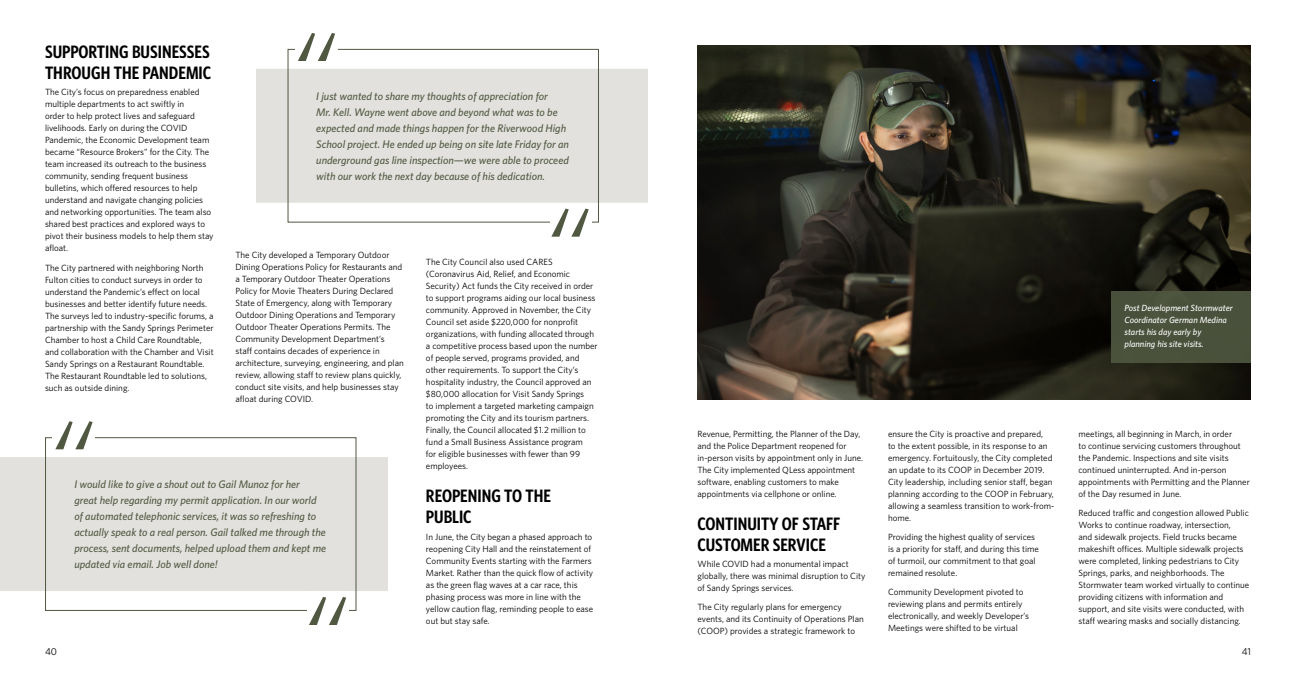
<style>
.page{position:relative;width:1296px;height:684px;background:#fff}
.page>*{position:absolute;margin:0;border:0;box-sizing:border-box;transform-origin:0 0}
.t1{font:600 18px/21px "Whitney Condensed";color:#000}
.t2{font:italic 500 11px/16px "Whitney";color:#505841}
.t3{font:10px "Whitney";color:#000}
.t4{font:9px/12px "Whitney";color:#000}
.t5{font:italic 500 9px/12px "Whitney";color:#fff}
</style>
<div class="page">
<img style="left:698px;top:45px;width:553px;height:354px">
<div style="left:0;top:457px;width:388px;height:134px;background:#e2e1dd"></div>
<div style="left:45px;top:437px;width:311px;height:174px;border:1px solid #505841"></div>
<div style="left:53px;top:420px;width:42px;height:35px;background:#fff"></div>
<svg style="left:55px;top:421px;width:38px;height:28px"></svg>
<div style="left:308px;top:591px;width:41px;height:34px;background:#fff"></div>
<svg style="left:309px;top:597px;width:37px;height:28px"></svg>
<div style="left:256px;top:69px;width:392px;height:134px;background:#e2e1dd"></div>
<div style="left:288px;top:49px;width:311px;height:174px;border:1px solid #505841"></div>
<div style="left:295px;top:31px;width:42px;height:35px;background:#fff"></div>
<svg style="left:298px;top:33px;width:37px;height:28px"></svg>
<div style="left:550px;top:203px;width:41px;height:34px;background:#fff"></div>
<svg style="left:551px;top:209px;width:38px;height:28px"></svg>
<div style="left:1111px;top:291px;width:140px;height:72px;background:#49513b"></div>
<h1 class="t1" style="left:45px;top:41px;width:168px">SUPPORTING BUSINESSES<br>THROUGH THE PANDEMIC</h1>
<p class="t4" style="left:45px;top:86px;width:170px">The City’s focus on preparedness enabled multiple departments to act swiftly in<br>order to help protect lives and safeguard livelihoods. Early on during the COVID Pandemic, the Economic Development team became “Resource Brokers” for the City. The team increased its outreach to the business community, sending frequent business bulletins, which offered resources to help understand and navigate changing policies and networking opportunities. The team also shared best practices and explored ways to pivot their business models to help them stay afloat.</p>
<p class="t4" style="left:45px;top:261px;width:170px">The City partnered with neighboring North Fulton cities to conduct surveys in order to understand the Pandemic’s effect on local businesses and better identify future needs.<br>The surveys led to industry-specific forums, a partnership with the Sandy Springs Perimeter Chamber to host a Child Care Roundtable, and collaboration with the Chamber and Visit Sandy Springs on a Restaurant Roundtable.<br>The Restaurant Roundtable led to solutions, such as outside dining.</p>
<p class="t2" style="left:316px;top:88px;width:254px">I just wanted to share my thoughts of appreciation for<br>Mr. Kell. Wayne went above and beyond what was to be expected and made things happen for the Riverwood High School project. He ended up being on site late Friday for an underground gas line inspection—we were able to proceed with our work the next day because of his dedication.</p>
<p class="t4" style="left:235px;top:249px;width:170px">The City developed a Temporary Outdoor Dining Operations Policy for Restaurants and a Temporary Outdoor Theater Operations Policy for Movie Theaters During Declared State of Emergency, along with Temporary Outdoor Dining Operations and Temporary Outdoor Theater Operations Permits. The Community Development Department’s<br>staff contains decades of experience in architecture, surveying, engineering, and plan review, allowing staff to review plans quickly, conduct site visits, and help businesses stay afloat during COVID.</p>
<p class="t4" style="left:426px;top:256px;width:173px">The City Council also used CARES (Coronavirus Aid, Relief, and Economic Security) Act funds the City received in order to support programs aiding our local business community. Approved in November, the City Council set aside $220,000 for nonprofit organizations, with funding allocated through a competitive process based upon the number of people served, programs provided, and other requirements. To support the City’s hospitality industry, the Council approved an $80,000 allocation for Visit Sandy Springs<br>to implement a targeted marketing campaign promoting the City and its tourism partners.<br>Finally, the Council allocated $1.2 million to fund a Small Business Assistance program<br>for eligible businesses with fewer than 99 employees.</p>
<h1 class="t1" style="left:426px;top:485px;width:127px">REOPENING TO THE<br>PUBLIC</h1>
<p class="t4" style="left:426px;top:530px;width:169px">In June, the City began a phased approach to reopening City Hall and the reinstatement of Community Events starting with the Farmers Market. Rather than the quick flow of activity as the green flag waves at a car race, this phasing process was more in line with the yellow caution flag, reminding people to ease out but stay safe.</p>
<p class="t2" style="left:74px;top:476px;width:253px">I would like to give a shout out to Gail Munoz for her<br>great help regarding my permit application. In our world of automated telephonic services, it was so refreshing to actually speak to a real person. Gail talked me through the process, sent documents, helped upload them and kept me updated via email. Job well done!</p>
<p class="t5" style="left:1125px;top:301px;width:110px">Post Development Stormwater<br>Coordinator German Medina starts his day early by planning his site visits.</p>
<p class="t4" style="left:698px;top:428px;width:167px">Revenue, Permitting, the Planner of the Day, and the Police Department reopened for in-person visits by appointment only in June.<br>The City implemented QLess appointment software, enabling customers to make appointments via cellphone or online.</p>
<h1 class="t1" style="left:698px;top:513px;width:144px">CONTINUITY OF STAFF<br>CUSTOMER SERVICE</h1>
<p class="t4" style="left:698px;top:558px;width:169px">While COVID had a monumental impact globally, there was minimal disruption to City of Sandy Springs services.</p>
<p class="t4" style="left:698px;top:601px;width:168px">The City regularly plans for emergency events, and its Continuity of Operations Plan (COOP) provides a strategic framework to</p>
<p class="t4" style="left:888px;top:428px;width:168px">ensure the City is proactive and prepared,<br>to the extent possible, in its response to an emergency. Fortuitously, the City completed an update to its COOP in December 2019.<br>City leadership, including senior staff, began planning according to the COOP in February, allowing a seamless transition to work-from&shy;home.</p>
<p class="t4" style="left:888px;top:531px;width:152px">Providing the highest quality of services is a priority for staff, and during this time of turmoil, our commitment to that goal remained resolute.</p>
<p class="t4" style="left:888px;top:586px;width:143px">Community Development pivoted to reviewing plans and permits entirely electronically, and weekly Developer’s Meetings were shifted to be virtual</p>
<p class="t4" style="left:1079px;top:428px;width:173px">meetings, all beginning in March, in order<br>to continue servicing customers throughout the Pandemic. Inspections and site visits continued uninterrupted. And in-person appointments with Permitting and the Planner of the Day resumed in June.</p>
<p class="t4" style="left:1079px;top:507px;width:172px">Reduced traffic and congestion allowed Public Works to continue roadway, intersection,<br>and sidewalk projects. Field trucks became makeshift offices. Multiple sidewalk projects were completed, linking pedestrians to City Springs, parks, and neighborhoods. The Stormwater team worked virtually to continue providing citizens with information and support, and site visits were conducted, with staff wearing masks and socially distancing.</p>
<p class="t3" style="left:45px;top:645px;width:14px">40</p>
<p class="t3" style="left:1242px;top:645px;width:11px">41</p>
</div>
